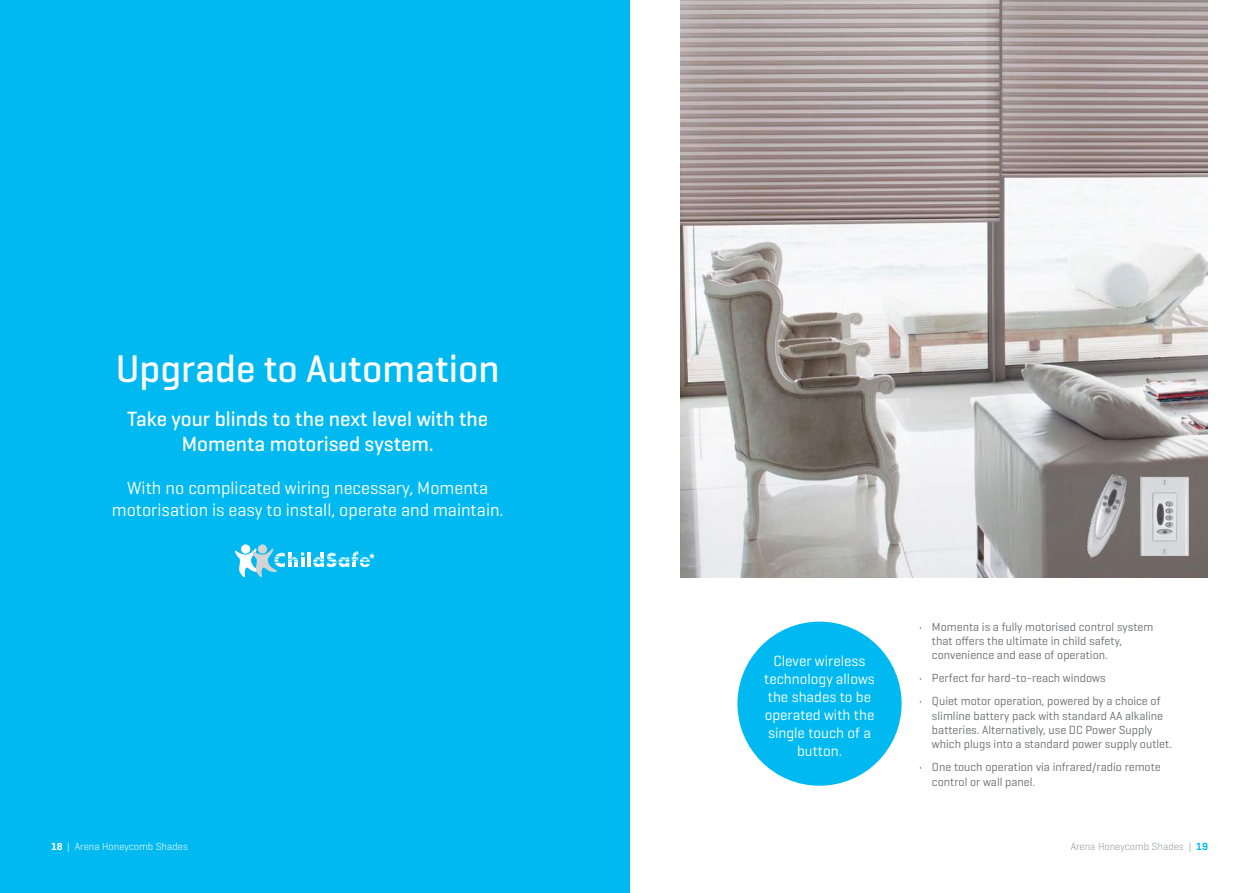
<style>
.page{position:relative;width:1259px;height:893px;background:#fff}
.page>*{position:absolute;margin:0;border:0;box-sizing:border-box;transform-origin:0 0}
.t1{font:500 39.3px "Geogrotesque";color:#fff}
.t2{font:500 21px/25.2px "Geogrotesque";color:#fff;text-align:center}
.t3{font:18px/21.6px "Geogrotesque";color:#fff;text-align:center}
.t4{font:15px/18px "Geogrotesque";color:#fff;text-align:center}
.t5{font:12px/14.4px "Geogrotesque";color:#6d6e71}
.t6{font:300 10.5px "Geogrotesque";color:#fff}
.t7{font:300 10.5px "Geogrotesque";color:#939598}
.s1{font-weight:600}
.s2{font-weight:600;color:#00b9f1}
</style>
<div class="page">
<div style="left:0;top:0;width:630px;height:893px;background:#00b9f1"></div>
<img style="left:680px;top:0;width:528px;height:577px">
<img style="left:1140px;top:477px;width:48px;height:79px">
<img style="left:1079px;top:471px;width:53px;height:91px">
<div style="left:241px;top:544px;width:9px;height:10px;background:#fff;border-radius:50%"></div>
<div style="left:258px;top:544px;width:9px;height:10px;background:#d1d3d4;border-radius:50%"></div>
<svg style="left:235px;top:548px;width:139px;height:29px"></svg>
<div style="left:737px;top:622px;width:164px;height:164px;background:#00b9f1;border-radius:50%"></div>
<h1 class="t1" style="left:116px;top:344px;width:385px">Upgrade to Automation</h1>
<h2 class="t2" style="left:127px;top:405px;width:362px">Take your blinds to the next level with the<br>Momenta motorised system.</h2>
<h3 class="t3" style="left:112px;top:477px;width:393px">With no complicated wiring necessary, Momenta motorisation is easy to install, operate and maintain.</h3>
<p class="t4" style="left:764px;top:651px;width:112px">Clever wireless technology allows the shades to be operated with the single touch of a button.</p>
<p class="t5" style="left:932px;top:619px;width:223px;text-indent:-13px">• Momenta is a fully motorised control system that offers the ultimate in child safety, convenience and ease of operation.</p>
<p class="t5" style="left:919px;top:671px;width:188px">• Perfect for hard-to-reach windows</p>
<p class="t5" style="left:932px;top:694px;width:241px;text-indent:-13px">• Quiet motor operation, powered by a choice of slimline battery pack with standard AA alkaline batteries. Alternatively, use DC Power Supply which plugs into a standard power supply outlet.</p>
<p class="t5" style="left:932px;top:760px;width:230px;text-indent:-13px">• One touch operation via infrared/radio remote control or wall panel.</p>
<p class="t6" style="left:51px;top:840px;width:138px"><span class="s1">18</span> | Arena Honeycomb Shades</p>
<p class="t7" style="left:1070px;top:840px;width:139px">Arena Honeycomb Shades | <span class="s2">19</span></p>
</div>
